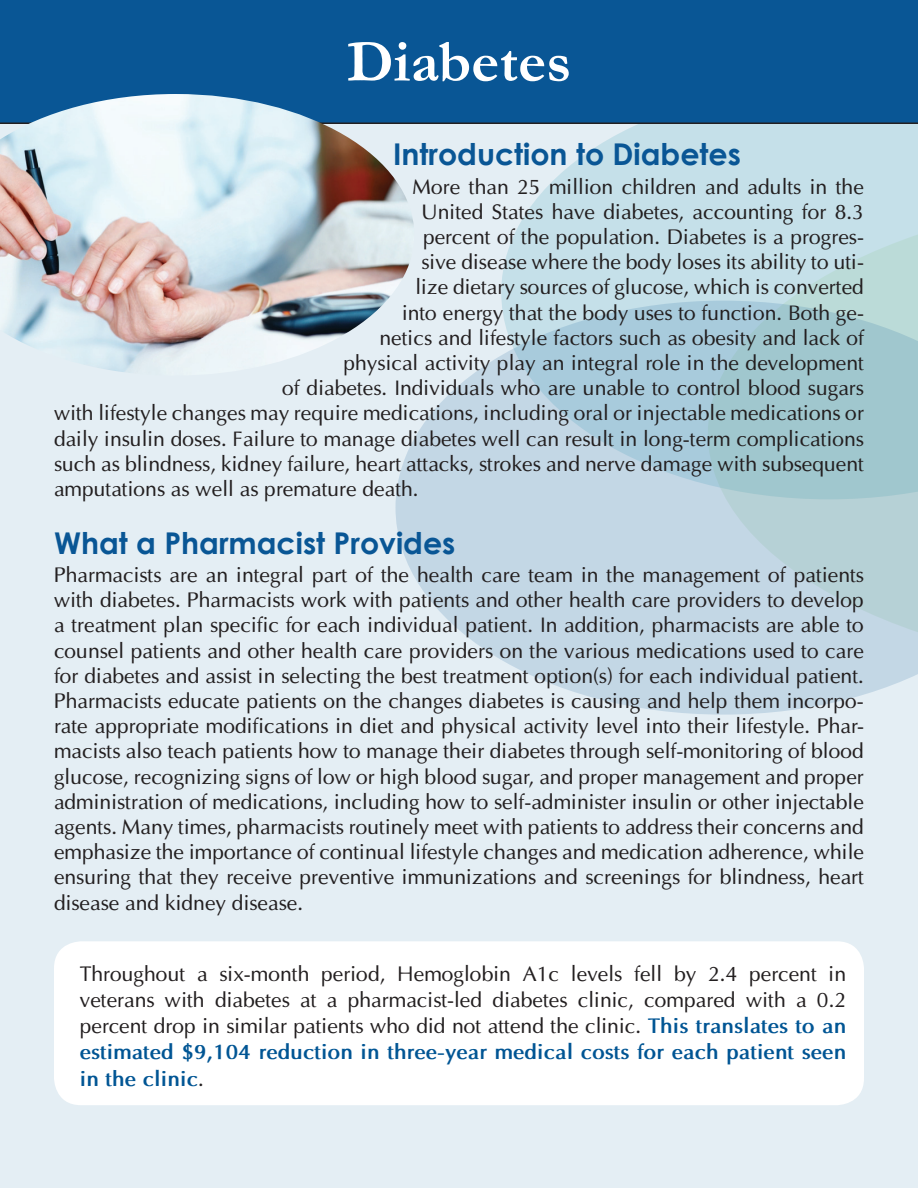
<style>
.page{position:relative;width:918px;height:1188px;background:#e4eef4}
.page>*{position:absolute;margin:0;border:0;box-sizing:border-box;transform-origin:0 0}
.t1{font:700 60px "Garamond";color:#fff}
.t2{font:700 30px "Century Gothic";color:#095695}
.t3{font:21px/25.2px "Optima";color:#231f20;text-align:justify}
.s1{font-weight:700;color:#005594}
</style>
<div class="page">
<svg style="left:501px;top:124px;width:417px;height:177px;background:#c9e1ea"></svg>
<svg style="left:708px;top:193px;width:210px;height:108px;background:#c2dee5"></svg>
<svg style="left:395px;top:301px;width:523px;height:414px;background:#bcd5e0"></svg>
<div style="left:0;top:0;width:918px;height:124px;background:#095695"></div>
<div style="left:54px;top:941px;width:810px;height:164px;background:#fff;border-radius:27px"></div>
<img style="left:0;top:94px;width:414px;height:282px">
<h1 class="t1" style="left:347px;top:21px;width:226px">Diabetes</h1>
<h2 class="t2" style="left:393px;top:131px;width:349px">Introduction to Diabetes</h2>
<p class="t3" style="left:412px;top:174px;width:453px">More than 25 million children and adults in the</p>
<p class="t3" style="left:422px;top:199px;width:444px">United States have diabetes, accounting for 8.3</p>
<p class="t3" style="left:423px;top:224px;width:443px">percent of the population. Diabetes is a progres-</p>
<p class="t3" style="left:422px;top:249px;width:444px">sive disease where the body loses its ability to uti-</p>
<p class="t3" style="left:416px;top:275px;width:450px">lize dietary sources of glucose, which is converted</p>
<p class="t3" style="left:402px;top:300px;width:464px">into energy that the body uses to function. Both ge-</p>
<p class="t3" style="left:380px;top:325px;width:486px">netics and lifestyle factors such as obesity and lack of</p>
<p class="t3" style="left:344px;top:350px;width:522px">physical activity play an integral role in the development</p>
<p class="t3" style="left:282px;top:375px;width:584px">of diabetes. Individuals who are unable to control blood sugars</p>
<p class="t3" style="left:54px;top:401px;width:812px">with lifestyle changes may require medications, including oral or injectable medications or</p>
<p class="t3" style="left:54px;top:426px;width:812px">daily insulin doses. Failure to manage diabetes well can result in long-term complications</p>
<p class="t3" style="left:54px;top:451px;width:812px">such as blindness, kidney failure, heart attacks, strokes and nerve damage with subsequent</p>
<p class="t3" style="left:54px;top:476px;width:366px">amputations as well as premature death.</p>
<h2 class="t2" style="left:54px;top:520px;width:403px">What a Pharmacist Provides</h2>
<p class="t3" style="left:54px;top:562px;width:812px">Pharmacists are an integral part of the health care team in the management of patients with diabetes. Pharmacists work with patients and other health care providers to develop a treatment plan specific for each individual patient. In addition, pharmacists are able to counsel patients and other health care providers on the various medications used to care for diabetes and assist in selecting the best treatment option(s) for each individual patient.<br>Pharmacists educate patients on the changes diabetes is causing and help them incorpo&shy;rate appropriate modifications in diet and physical activity level into their lifestyle. Phar&shy;macists also teach patients how to manage their diabetes through self-monitoring of blood glucose, recognizing signs of low or high blood sugar, and proper management and proper administration of medications, including how to self-administer insulin or other injectable agents. Many times, pharmacists routinely meet with patients to address their concerns and emphasize the importance of continual lifestyle changes and medication adherence, while ensuring that they receive preventive immunizations and screenings for blindness, heart disease and kidney disease.</p>
<p class="t3" style="left:80px;top:960px;width:768px;line-height:26.2px">Throughout a six-month period, Hemoglobin A1c levels fell by 2.4 percent in veterans with diabetes at a pharmacist-led diabetes clinic, compared with a 0.2 percent drop in similar patients who did not attend the clinic. <span class="s1">This translates to an estimated $9,104 reduction in three-year medical costs for each patient seen in the clinic</span>.</p>
</div>
